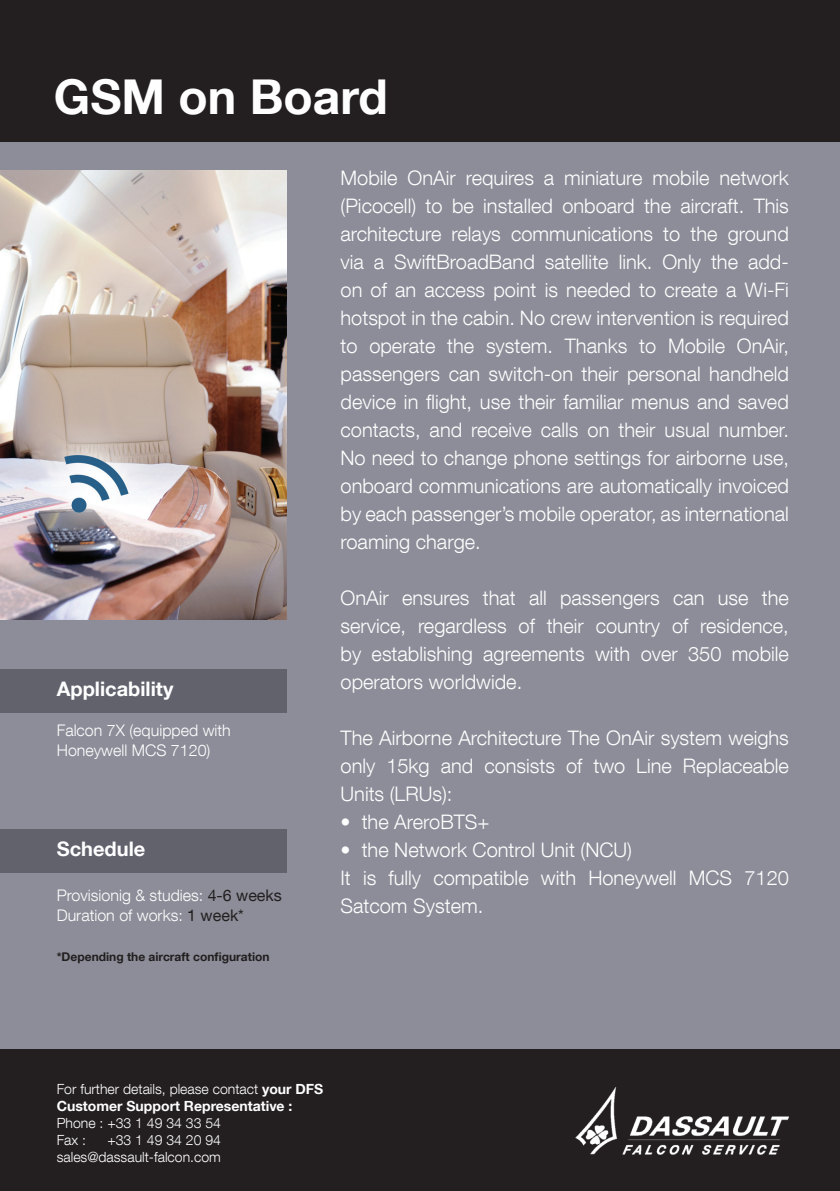
<style>
.page{position:relative;width:840px;height:1191px;background:#fff}
.page>*{position:absolute;margin:0;border:0;box-sizing:border-box;transform-origin:0 0}
.t1{font:700 48px "Helvetica Neue LT Com";color:#fffeff}
.t2{font:300 20px/28px "Helvetica Neue LT Com";color:#fffeff;text-align:justify}
.t3{font:700 20px "Helvetica Neue LT Com";color:#fffeff}
.t4{font:300 16px/20px "Helvetica Neue LT Com";color:#fffeff}
.t5{font:300 16px "Helvetica Neue LT Com";color:#fff}
.t6{font:300 14px/16.8px "Helvetica Neue LT Com";color:#fffeff}
.t7{font:700 12px "Helvetica Neue LT Com";color:#231f20}
.s1{font-weight:400;color:#231f20}
.s2{font-weight:700}
</style>
<div class="page">
<div style="left:0;top:1px;width:839px;height:1190px;background:#8c8d98"></div>
<div style="left:0;top:0;width:839px;height:142px;background:#231f20"></div>
<div style="left:0;top:1049px;width:839px;height:142px;background:#231f20"></div>
<img style="left:575px;top:1087px;width:214px;height:68px">
<div style="left:0;top:669px;width:286px;height:43px;background:#62626d"></div>
<div style="left:0;top:829px;width:286px;height:43px;background:#62626d"></div>
<img style="left:0;top:171px;width:286px;height:448px">
<p class="t1" style="left:54px;top:66px;width:335px">GSM on Board</p>
<p class="t3" style="left:57px;top:676px;width:118px">Applicability</p>
<p class="t4" style="left:57px;top:719px;width:175px">Falcon 7X (equipped with<br>Honeywell MCS 7120)</p>
<p class="t3" style="left:57px;top:836px;width:90px">Schedule</p>
<p class="t4" style="left:57px;top:885px;width:226px">Provisionig &amp; studies: <span class="s1">4-6 weeks</span></p>
<p class="t5" style="left:57px;top:905px;width:188px">Duration of works: <span class="s1">1 week*</span></p>
<p class="t7" style="left:57px;top:949px;width:214px">*Depending the aircraft configuration</p>
<p class="t2" style="left:340px;top:163px;width:449px">Mobile OnAir requires a miniature mobile network (Picocell) to be installed onboard the aircraft. This architecture relays communications to the ground via a SwiftBroadBand satellite link. Only the add&shy;on of an access point is needed to create a Wi-Fi hotspot in the cabin. No crew intervention is required to operate the system. Thanks to Mobile OnAir, passengers can switch-on their personal handheld device in flight, use their familiar menus and saved contacts, and receive calls on their usual number.<br>No need to change phone settings for airborne use, onboard communications are automatically invoiced by each passenger’s mobile operator, as international roaming charge.</p>
<p class="t2" style="left:340px;top:583px;width:449px">OnAir ensures that all passengers can use the service, regardless of their country of residence, by establishing agreements with over 350 mobile operators worldwide.</p>
<p class="t2" style="left:340px;top:723px;width:449px">The Airborne Architecture The OnAir system weighs only 15kg and consists of two Line Replaceable Units (LRUs):</p>
<p class="t2" style="left:340px;top:807px;width:150px">• the AreroBTS+</p>
<p class="t2" style="left:340px;top:835px;width:293px">• the Network Control Unit (NCU)</p>
<p class="t2" style="left:340px;top:863px;width:449px">It is fully compatible with Honeywell MCS 7120<br>Satcom System.</p>
<p class="t6" style="left:57px;top:1080px;width:268px">For further details, please contact <span class="s2">your DFS<br>Customer Support Representative :<br></span>Phone : +33 1 49 34 33 54<br>Fax :</p>
<p class="t6" style="left:57px;top:1131px;width:166px;text-align:right">+33 1 49 34 20 94 sales@dassault-falcon.com</p>
</div>
